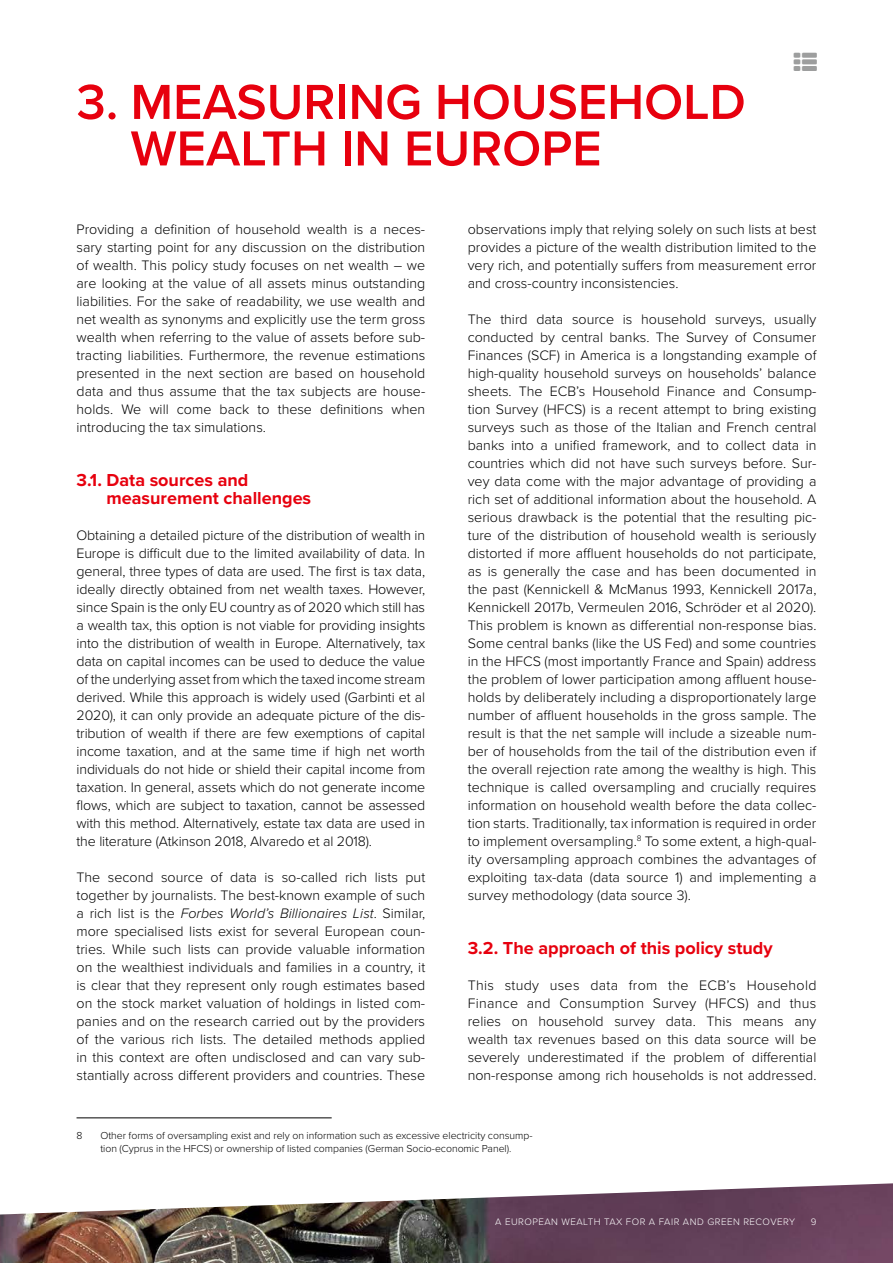
<style>
.page{position:relative;width:893px;height:1263px;background:#fff}
.page>*{position:absolute;margin:0;border:0;box-sizing:border-box;transform-origin:0 0}
.t1{font:600 51px/46.5px "Proxima Nova";color:#e7000e}
.t2{font:700 18px/18px "Proxima Nova";color:#e7000e}
.t3{font:300 14.25px/18px "Proxima Nova";color:#000;text-align:justify}
.t4{font:300 10.5px/12.6px "Proxima Nova";letter-spacing:-.005em;color:#000}
.t5{font:300 9.75px "Proxima Nova";letter-spacing:.05em;color:#fff}
.s1{font-style:italic}
</style>
<div class="page">
<img style="left:0;top:1183px;width:893px;height:80px">
<hr style="left:77px;top:1117px;width:255px;height:1px;background:#000">
<h1 class="t1" style="left:131px;top:77px;width:617px;text-indent:-54px">3. MEASURING HOUSEHOLD<br>WEALTH IN EUROPE</h1>
<p class="t3" style="left:77px;top:219px;width:350px">Providing a definition of household wealth is a neces&shy;sary starting point for any discussion on the distribution of wealth. This policy study focuses on net wealth – we are looking at the value of all assets minus outstanding liabilities. For the sake of readability, we use wealth and net wealth as synonyms and explicitly use the term gross wealth when referring to the value of assets before sub&shy;tracting liabilities. Furthermore, the revenue estimations presented in the next section are based on household data and thus assume that the tax subjects are house&shy;holds. We will come back to these definitions when introducing the tax simulations.</p>
<p class="t2" style="left:107px;top:471px;width:206px;text-indent:-30px">3.1. Data sources and measurement challenges</p>
<p class="t3" style="left:77px;top:525px;width:350px">Obtaining a detailed picture of the distribution of wealth in Europe is difficult due to the limited availability of data. In general, three types of data are used. The first is tax data, ideally directly obtained from net wealth taxes. However, since Spain is the only EU country as of 2020 which still has a wealth tax, this option is not viable for providing insights into the distribution of wealth in Europe. Alternatively, tax data on capital incomes can be used to deduce the value of the underlying asset from which the taxed income stream derived. While this approach is widely used (Garbinti et al 2020), it can only provide an adequate picture of the dis&shy;tribution of wealth if there are few exemptions of capital income taxation, and at the same time if high net worth individuals do not hide or shield their capital income from taxation. In general, assets which do not generate income flows, which are subject to taxation, cannot be assessed with this method. Alternatively, estate tax data are used in the literature (Atkinson 2018, Alvaredo et al 2018).</p>
<p class="t3" style="left:77px;top:867px;width:350px">The second source of data is so-called rich lists put together by journalists. The best-known example of such a rich list is the <span class="s1">Forbes World’s Billionaires List</span>. Similar, more specialised lists exist for several European coun&shy;tries. While such lists can provide valuable information on the wealthiest individuals and families in a country, it is clear that they represent only rough estimates based on the stock market valuation of holdings in listed com&shy;panies and on the research carried out by the providers of the various rich lists. The detailed methods applied in this context are often undisclosed and can vary sub&shy;stantially across different providers and countries. These</p>
<p class="t3" style="left:468px;top:219px;width:350px">observations imply that relying solely on such lists at best provides a picture of the wealth distribution limited to the very rich, and potentially suffers from measurement error and cross-country inconsistencies.</p>
<p class="t3" style="left:468px;top:309px;width:350px">The third data source is household surveys, usually conducted by central banks. The Survey of Consumer Finances (SCF) in America is a longstanding example of high-quality household surveys on households’ balance sheets. The ECB’s Household Finance and Consump&shy;tion Survey (HFCS) is a recent attempt to bring existing surveys such as those of the Italian and French central banks into a unified framework, and to collect data in countries which did not have such surveys before. Sur&shy;vey data come with the major advantage of providing a rich set of additional information about the household. A serious drawback is the potential that the resulting pic&shy;ture of the distribution of household wealth is seriously distorted if more affluent households do not participate, as is generally the case and has been documented in the past (Kennickell &amp; McManus 1993, Kennickell 2017a, Kennickell 2017b, Vermeulen 2016, Schröder et al 2020).<br>This problem is known as differential non-response bias.<br>Some central banks (like the US Fed) and some countries in the HFCS (most importantly France and Spain) address the problem of lower participation among affluent house&shy;holds by deliberately including a disproportionately large number of affluent households in the gross sample. The result is that the net sample will include a sizeable num&shy;ber of households from the tail of the distribution even if the overall rejection rate among the wealthy is high. This technique is called oversampling and crucially requires information on household wealth before the data collec&shy;tion starts. Traditionally, tax information is required in order to implement oversampling.<sup>8</sup> To some extent, a high-qual&shy;ity oversampling approach combines the advantages of exploiting tax-data (data source 1) and implementing a survey methodology (data source 3).</p>
<p class="t2" style="left:468px;top:939px;width:306px">3.2. The approach of this policy study</p>
<p class="t3" style="left:468px;top:975px;width:350px">This study uses data from the ECB’s Household Finance and Consumption Survey (HFCS) and thus relies on household survey data. This means any wealth tax revenues based on this data source will be severely underestimated if the problem of differential non-response among rich households is not addressed.</p>
<p class="t4" style="left:77px;top:1128px;width:7px">8</p>
<p class="t4" style="left:100px;top:1128px;width:434px">Other forms of oversampling exist and rely on information such as excessive electricity consump&shy;tion (Cyprus in the HFCS) or ownership of listed companies (German Socio-economic Panel).</p>
<p class="t5" style="left:495px;top:1214px;width:302px">A EUROPEAN WEALTH TAX FOR A FAIR AND GREEN RECOVERY</p>
<p class="t5" style="left:811px;top:1214px;width:7px">9</p>
</div>
